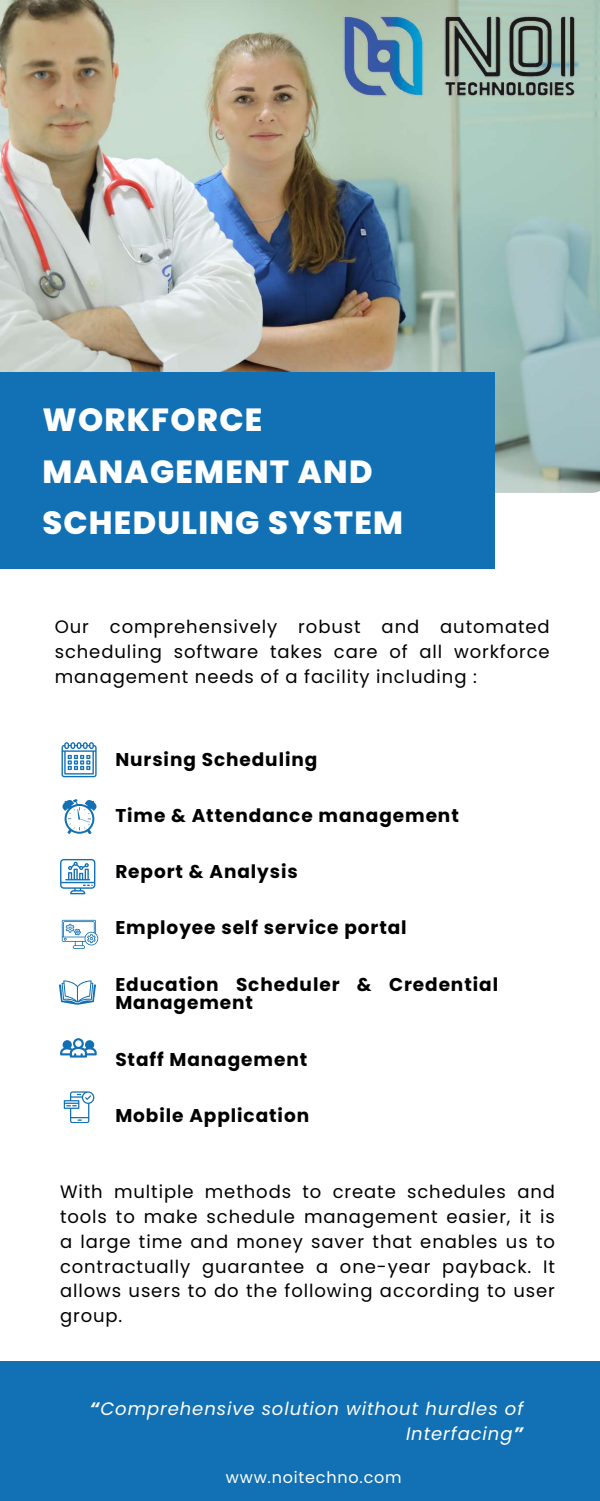
<style>
.page{position:relative;width:600px;height:1501px;background:#fff}
.page>*{position:absolute;margin:0;border:0;box-sizing:border-box;transform-origin:0 0}
.t1{font:800 32px/51.8px "Poppins";letter-spacing:.04em;color:#fff}
.t2{font:700 18.5px/18.8px "Poppins";letter-spacing:.05em;color:#000}
.t3{font:18px/24.8px "Poppins";letter-spacing:.05em;color:#000;text-align:justify}
.t4{font:italic 18px/24.8px "Poppins";letter-spacing:.05em;color:#fff;text-align:right}
.t5{font:16px "Poppins";letter-spacing:.05em;color:#fff}
.s1{font-weight:700}
</style>
<div class="page">
<img style="left:0;top:0;width:600px;height:493px">
<div style="left:0;top:372px;width:495px;height:196px;background:#1270b4"></div>
<svg style="left:62px;top:742px;width:35px;height:35px"></svg>
<svg style="left:62px;top:799px;width:35px;height:35px"></svg>
<svg style="left:59px;top:980px;width:37px;height:24px"></svg>
<svg style="left:60px;top:1038px;width:37px;height:19px"></svg>
<svg style="left:60px;top:859px;width:35px;height:35px"></svg>
<div style="left:0;top:1360px;width:600px;height:140px;background:#1270b4"></div>
<svg style="left:62px;top:919px;width:36px;height:29px"></svg>
<svg style="left:63px;top:1091px;width:32px;height:32px"></svg>
<img style="left:341px;top:12px;width:236px;height:89px">
<h1 class="t1" style="left:42px;top:393px;width:362px">WORKFORCE<br>MANAGEMENT AND<br>SCHEDULING SYSTEM</h1>
<p class="t3" style="left:55px;top:614px;width:496px">Our comprehensively robust and automated scheduling software takes care of all workforce management needs of a facility including :</p>
<p class="t2" style="left:115px;top:749px;width:204px">Nursing Scheduling</p>
<p class="t2" style="left:115px;top:805px;width:345px">Time &amp; Attendance management</p>
<p class="t2" style="left:115px;top:862px;width:184px">Report &amp; Analysis</p>
<p class="t2" style="left:115px;top:918px;width:293px">Employee self service portal</p>
<p class="t2" style="left:115px;top:974px;width:384px">Education Scheduler &amp; Credential<br>Management</p>
<p class="t2" style="left:115px;top:1049px;width:193px">Staff Management</p>
<p class="t2" style="left:115px;top:1105px;width:195px">Mobile Application</p>
<p class="t3" style="left:60px;top:1179px;width:496px">With multiple methods to create schedules and tools to make schedule management easier, it is a large time and money saver that enables us to contractually guarantee a one-year payback. It allows users to do the following according to user group.</p>
<p class="t4" style="left:90px;top:1396px;width:435px"><span class="s1">“</span>Comprehensive solution without hurdles of<br>Interfacing<span class="s1">”</span></p>
<p class="t5" style="left:226px;top:1465px;width:177px">www.noitechno.com</p>
</div>
